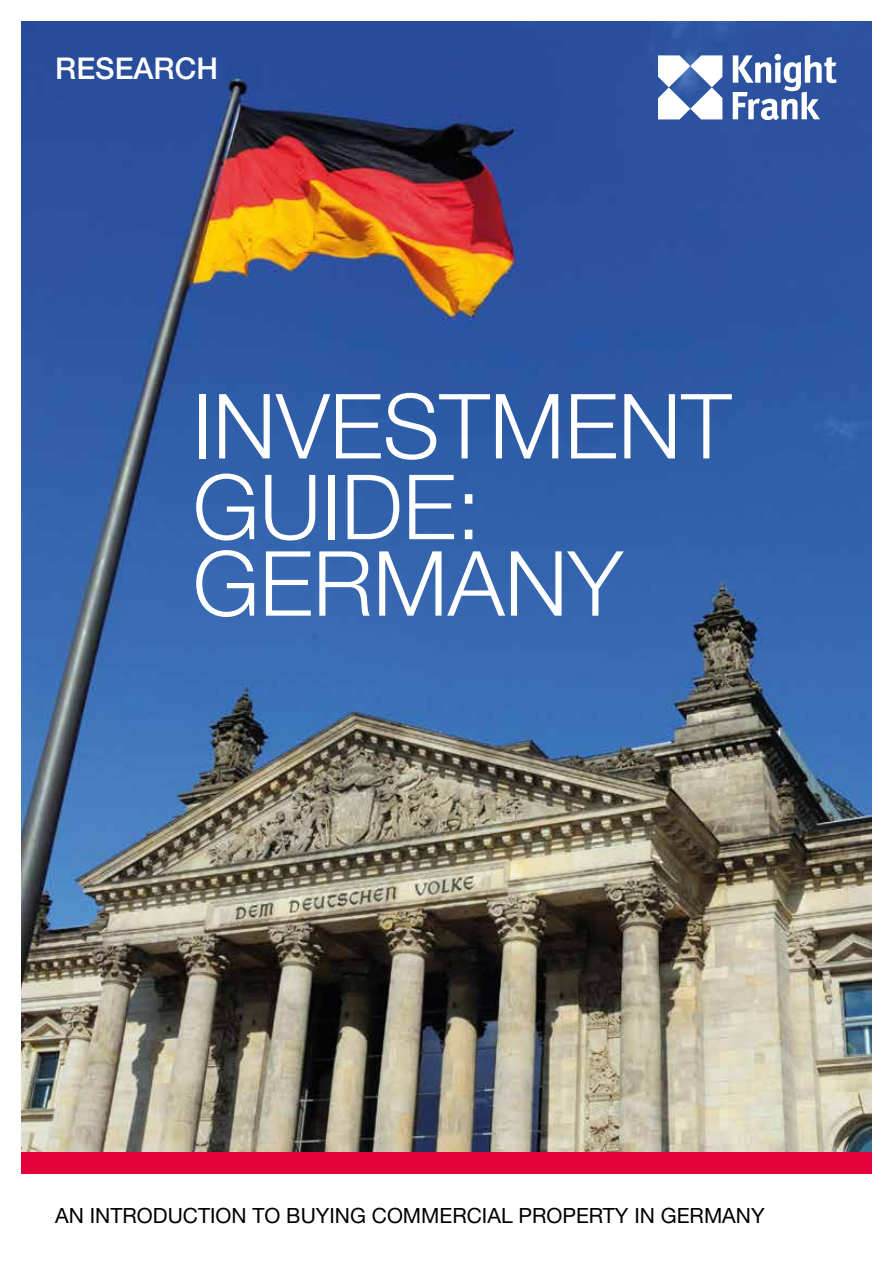
<style>
.page{position:relative;width:893px;height:1263px;background:#fff}
.page>*{position:absolute;margin:0;border:0;box-sizing:border-box;transform-origin:0 0}
.t1{font:300 90px/78.6px "Helvetica Neue";color:#fff}
.t2{font:500 30px "Helvetica Neue";color:#fff}
.t3{font:21px "Helvetica Neue";color:#000}
</style>
<div class="page">
<img style="left:21px;top:21px;width:851px;height:1131px">
<svg style="left:658px;top:55px;width:64px;height:64px"></svg>
<svg style="left:733px;top:54px;width:104px;height:65px"></svg>
<div style="left:21px;top:1152px;width:851px;height:22px;background:#e4003b"></div>
<h2 class="t2" style="left:55px;top:50px;width:164px">RESEARCH</h2>
<h1 class="t1" style="left:193px;top:385px;width:540px">INVESTMENT<br>GUIDE:<br>GERMANY</h1>
<p class="t3" style="left:55px;top:1203px;width:711px">AN INTRODUCTION TO BUYING COMMERCIAL PROPERTY IN GERMANY</p>
</div>
